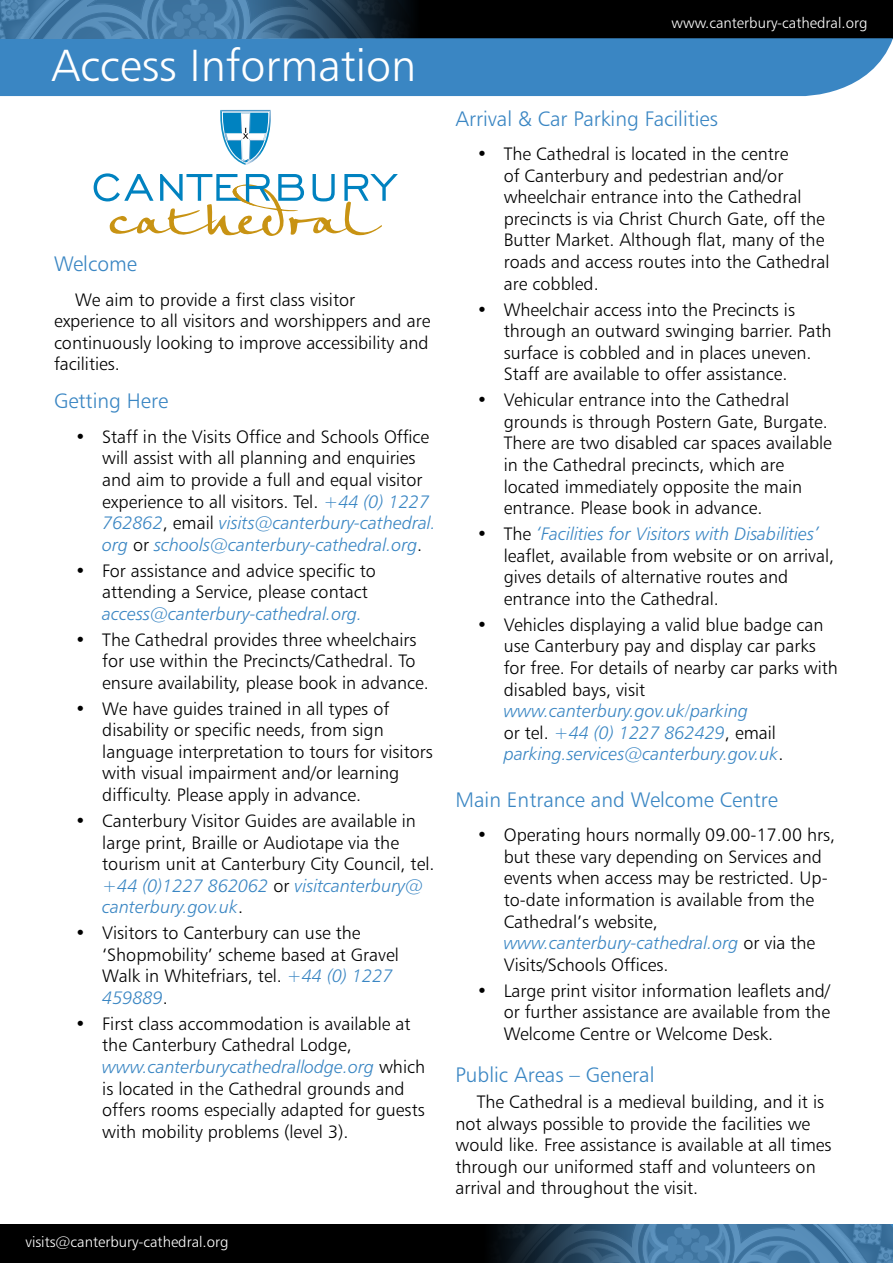
<style>
.page{position:relative;width:893px;height:1263px;background:#fff}
.page>*{position:absolute;margin:0;border:0;box-sizing:border-box;transform-origin:0 0}
.t1{font:45px "Humanist 777 BT Light B";color:#fff}
.t2{font:21px "Humanist 777 BT Light B";color:#3a86c3}
.t3{font:18px/21.6px "Humanist 777 BT Light B";color:#000}
.t4{font:18px/21.6px "Humanist 777 BT Light Italic B";color:#3a86c3}
.t5{font:15px "Humanist 777 BT Light B";color:#fff}
.s1{font-family:"Humanist 777 BT Light Italic B";color:#3a86c3}
.s2{font-family:"Humanist 777 BT Light B";color:#000}
</style>
<div class="page">
<div style="left:0;top:1225px;width:893px;height:38px;background:#000"></div>
<div style="left:0;top:0;width:893px;height:38px;background:#000"></div>
<svg style="left:493px;top:1225px;width:400px;height:38px;background:#3c688b"></svg>
<div style="left:0;top:38px;width:893px;height:58px;background:#3a86c3"></div>
<svg style="left:0;top:0;width:448px;height:39px;background:#386081"></svg>
<svg style="left:94px;top:173px;width:304px;height:63px"></svg>
<svg style="left:220px;top:110px;width:51px;height:55px"></svg>
<h1 class="t1" style="left:51px;top:37px;width:367px">Access Information</h1>
<p class="t2" style="left:54px;top:251px;width:84px">Welcome</p>
<p class="t3" style="left:54px;top:288px;width:378px;text-indent:21px">We aim to provide a first class visitor experience to all visitors and worshippers and are continuously looking to improve accessibility and facilities.</p>
<p class="t2" style="left:54px;top:388px;width:116px">Getting Here</p>
<p class="t3" style="left:102px;top:425px;width:329px;text-indent:-27px">• Staff in the Visits Office and Schools Office will assist with all planning and enquiries and aim to provide a full and equal visitor experience to all visitors. Tel. <span class="s1">+44 (0) 1227</span></p>
<p class="t4" style="left:102px;top:512px;width:335px">762862<span class="s2">, email</span> visits@canterbury-cathedral. org <span class="s2">or</span> schools@canterbury-cathedral.org<span class="s2">.</span></p>
<p class="t3" style="left:102px;top:559px;width:275px;text-indent:-27px">• For assistance and advice specific to attending a Service, please contact</p>
<p class="t4" style="left:102px;top:602px;width:261px">access@canterbury-cathedral.org.</p>
<p class="t3" style="left:102px;top:628px;width:328px;text-indent:-27px">• The Cathedral provides three wheelchairs for use within the Precincts/Cathedral. To ensure availability, please book in advance.</p>
<p class="t3" style="left:102px;top:697px;width:332px;text-indent:-27px">• We have guides trained in all types of disability or specific needs, from sign language interpretation to tours for visitors with visual impairment and/or learning difficulty. Please apply in advance.</p>
<p class="t3" style="left:102px;top:809px;width:334px;text-indent:-27px">• Canterbury Visitor Guides are available in large print, Braille or Audiotape via the tourism unit at Canterbury City Council, tel.</p>
<p class="t4" style="left:102px;top:874px;width:322px">+44 (0)1227 862062 <span class="s2">or</span> visitcanterbury@ canterbury.gov.uk<span class="s2">.</span></p>
<p class="t3" style="left:102px;top:922px;width:298px;text-indent:-27px">• Visitors to Canterbury can use the ‘Shopmobility’ scheme based at Gravel<br>Walk in Whitefriars, tel. <span class="s1">+44 (0) 1227</span></p>
<p class="t4" style="left:102px;top:987px;width:67px">459889<span class="s2">.</span></p>
<p class="t3" style="left:102px;top:1012px;width:310px;text-indent:-27px">• First class accommodation is available at the Canterbury Cathedral Lodge,</p>
<p class="t4" style="left:102px;top:1056px;width:324px">www.canterburycathedrallodge.org <span class="s2">which</span></p>
<p class="t3" style="left:102px;top:1077px;width:324px">is located in the Cathedral grounds and offers rooms especially adapted for guests with mobility problems (level 3).</p>
<p class="t5" style="left:26px;top:1232px;width:205px">visits@canterbury-cathedral.org</p>
<p class="t5" style="left:672px;top:14px;width:197px">www.canterbury-cathedral.org</p>
<p class="t2" style="left:455px;top:105px;width:264px">Arrival &amp; Car Parking Facilities</p>
<p class="t3" style="left:504px;top:143px;width:327px;text-indent:-27px">• The Cathedral is located in the centre<br>of Canterbury and pedestrian and/or wheelchair entrance into the Cathedral precincts is via Christ Church Gate, off the Butter Market. Although flat, many of the roads and access routes into the Cathedral are cobbled.</p>
<p class="t3" style="left:504px;top:298px;width:329px;text-indent:-27px">• Wheelchair access into the Precincts is through an outward swinging barrier. Path surface is cobbled and in places uneven.<br>Staff are available to offer assistance.</p>
<p class="t3" style="left:504px;top:389px;width:330px;text-indent:-27px">• Vehicular entrance into the Cathedral grounds is through Postern Gate, Burgate.<br>There are two disabled car spaces available in the Cathedral precincts, which are located immediately opposite the main entrance. Please book in advance.</p>
<p class="t4" style="left:477px;top:523px;width:344px"><span class="s2">• The</span> ‘Facilities for Visitors with Disabilities’</p>
<p class="t3" style="left:504px;top:544px;width:332px">leaflet, available from website or on arrival, gives details of alternative routes and entrance into the Cathedral.</p>
<p class="t3" style="left:504px;top:613px;width:336px;text-indent:-27px">• Vehicles displaying a valid blue badge can use Canterbury pay and display car parks for free. For details of nearby car parks with disabled bays, visit</p>
<p class="t4" style="left:504px;top:700px;width:281px">www.canterbury.gov.uk/parking<br><span class="s2">or tel.</span> +44 (0) 1227 862429<span class="s2">, email </span>parking.services@canterbury.gov.uk<span class="s2">.</span></p>
<p class="t2" style="left:455px;top:786px;width:324px">Main Entrance and Welcome Centre</p>
<p class="t3" style="left:504px;top:824px;width:333px;text-indent:-27px">• Operating hours normally 09.00-17.00 hrs, but these vary depending on Services and events when access may be restricted. Up&shy;to-date information is available from the Cathedral’s website,</p>
<p class="t4" style="left:504px;top:932px;width:313px">www.canterbury-cathedral.org <span class="s2">or via the</span></p>
<p class="t3" style="left:504px;top:953px;width:166px">Visits/Schools Offices.</p>
<p class="t3" style="left:504px;top:979px;width:328px;text-align:justify;text-indent:-27px">• Large print visitor information leaflets and/ or further assistance are available from the Welcome Centre or Welcome Desk.</p>
<p class="t2" style="left:455px;top:1062px;width:201px">Public Areas – General</p>
<p class="t3" style="left:455px;top:1090px;width:378px;text-indent:21px">The Cathedral is a medieval building, and it is not always possible to provide the facilities we would like. Free assistance is available at all times through our uniformed staff and volunteers on arrival and throughout the visit.</p>
</div>
